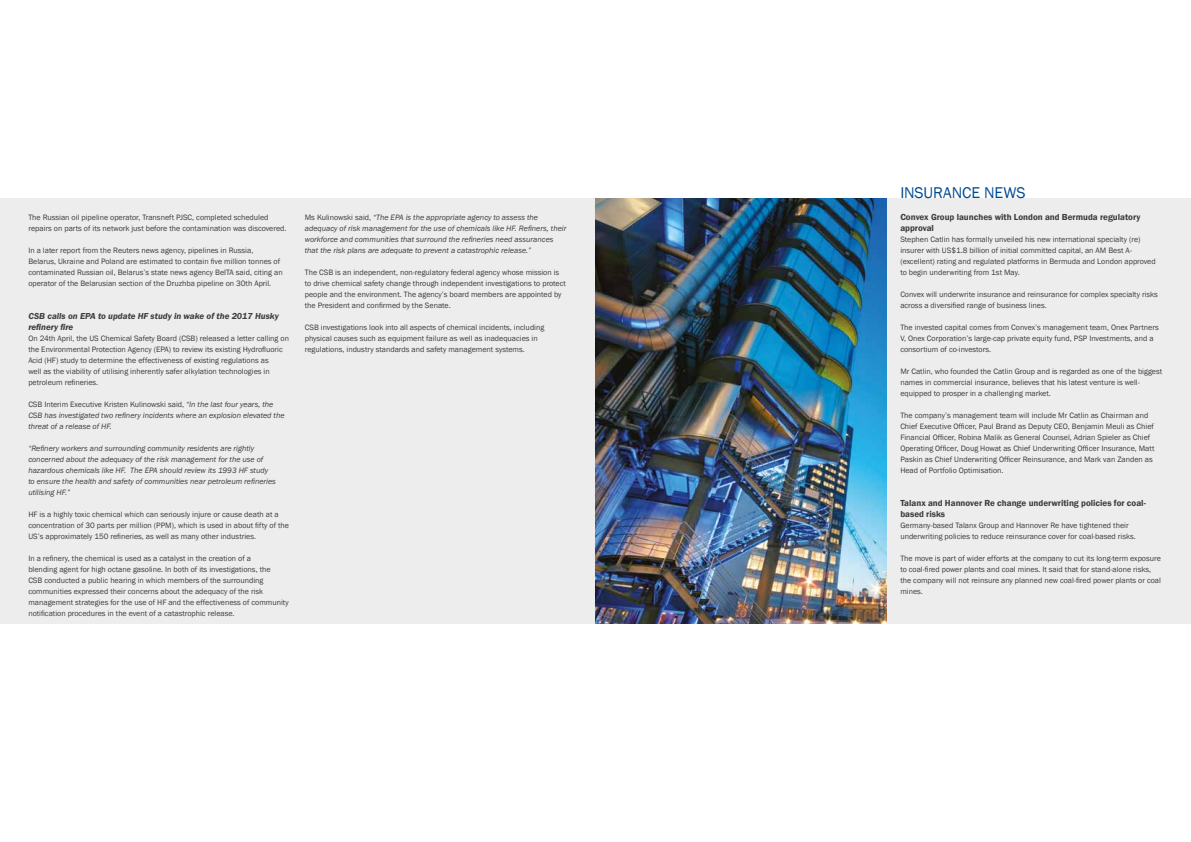
<style>
.page{position:relative;width:1191px;height:842px;background:#fff}
.page>*{position:absolute;margin:0;border:0;box-sizing:border-box;transform-origin:0 0}
.t1{font:16px "Franklin Gothic";letter-spacing:-.005em;color:#004b93}
.t2{font:600 9px/11px "Franklin Gothic";color:#3c3c3b}
.t3{font:9px/11px "Franklin Gothic URW Dem Ita";color:#3c3c3b}
.t4{font:8px/11px "Franklin Gothic";color:#3c3c3b}
.t5{font:italic 8px/11px "Franklin Gothic";color:#3c3c3b}
.s1{font-style:normal}
</style>
<div class="page">
<div style="left:0;top:198px;width:1191px;height:426px;background:#ededed"></div>
<img style="left:595px;top:198px;width:291px;height:426px">
<p class="t4" style="left:28px;top:212px;width:260px">The Russian oil pipeline operator, Transneft PJSC, completed scheduled repairs on parts of its network just before the contamination was discovered.</p>
<p class="t4" style="left:28px;top:245px;width:256px">In a later report from the Reuters news agency, pipelines in Russia, Belarus, Ukraine and Poland are estimated to contain five million tonnes of contaminated Russian oil, Belarus’s state news agency BeITA said, citing an operator of the Belarusian section of the Druzhba pipeline on 30th April.</p>
<p class="t3" style="left:28px;top:310px;width:252px">CSB calls on EPA to update HF study in wake of the 2017 Husky refinery fire</p>
<p class="t4" style="left:28px;top:333px;width:262px">On 24th April, the US Chemical Safety Board (CSB) released a letter calling on the Environmental Protection Agency (EPA) to review its existing Hydrofluoric Acid (HF) study to determine the effectiveness of existing regulations as<br>well as the viability of utilising inherently safer alkylation technologies in petroleum refineries.</p>
<p class="t5" style="left:28px;top:399px;width:258px"><span class="s1">CSB Interim Executive Kristen Kulinowski said,</span> “In the last four years, the<br>CSB has investigated two refinery incidents where an explosion elevated the threat of a release of HF.</p>
<p class="t5" style="left:28px;top:443px;width:249px">“Refinery workers and surrounding community residents are rightly concerned about the adequacy of the risk management for the use of hazardous chemicals like HF. The EPA should review its 1993 HF study to ensure the health and safety of communities near petroleum refineries utilising HF.”</p>
<p class="t4" style="left:28px;top:509px;width:262px">HF is a highly toxic chemical which can seriously injure or cause death at a concentration of 30 parts per million (PPM), which is used in about fifty of the<br>US’s approximately 150 refineries, as well as many other industries.</p>
<p class="t4" style="left:28px;top:553px;width:262px">In a refinery, the chemical is used as a catalyst in the creation of a<br>blending agent for high octane gasoline. In both of its investigations, the<br>CSB conducted a public hearing in which members of the surrounding communities expressed their concerns about the adequacy of the risk management strategies for the use of HF and the effectiveness of community notification procedures in the event of a catastrophic release.</p>
<p class="t5" style="left:305px;top:212px;width:263px"><span class="s1">Ms Kulinowski said,</span> “The EPA is the appropriate agency to assess the adequacy of risk management for the use of chemicals like HF. Refiners, their workforce and communities that surround the refineries need assurances that the risk plans are adequate to prevent a catastrophic release.”</p>
<p class="t4" style="left:305px;top:267px;width:263px">The CSB is an independent, non-regulatory federal agency whose mission is to drive chemical safety change through independent investigations to protect people and the environment. The agency’s board members are appointed by the President and confirmed by the Senate.</p>
<p class="t4" style="left:305px;top:322px;width:241px">CSB investigations look into all aspects of chemical incidents, including physical causes such as equipment failure as well as inadequacies in regulations, industry standards and safety management systems.</p>
<h1 class="t1" style="left:900px;top:183px;width:127px">INSURANCE NEWS</h1>
<p class="t2" style="left:900px;top:212px;width:241px">Convex Group launches with London and Bermuda regulatory approval</p>
<p class="t4" style="left:900px;top:234px;width:257px">Stephen Catlin has formally unveiled his new international specialty (re) insurer with US$1.8 billion of initial committed capital, an AM Best A-(excellent) rating and regulated platforms in Bermuda and London approved to begin underwriting from 1st May.</p>
<p class="t4" style="left:900px;top:289px;width:259px">Convex will underwrite insurance and reinsurance for complex specialty risks across a diversified range of business lines.</p>
<p class="t4" style="left:900px;top:322px;width:260px">The invested capital comes from Convex’s management team, Onex Partners<br>V, Onex Corporation’s large-cap private equity fund, PSP Investments, and a consortium of co-investors.</p>
<p class="t4" style="left:900px;top:366px;width:263px">Mr Catlin, who founded the Catlin Group and is regarded as one of the biggest names in commercial insurance, believes that his latest venture is well&shy;equipped to prosper in a challenging market.</p>
<p class="t4" style="left:900px;top:410px;width:256px">The company’s management team will include Mr Catlin as Chairman and Chief Executive Officer, Paul Brand as Deputy CEO, Benjamin Meuli as Chief Financial Officer, Robina Malik as General Counsel, Adrian Spieler as Chief Operating Officer, Doug Howat as Chief Underwriting Officer Insurance, Matt Paskin as Chief Underwriting Officer Reinsurance, and Mark van Zanden as Head of Portfolio Optimisation.</p>
<p class="t2" style="left:900px;top:498px;width:247px">Talanx and Hannover Re change underwriting policies for coal&shy;based risks</p>
<p class="t4" style="left:900px;top:520px;width:237px">Germany-based Talanx Group and Hannover Re have tightened their underwriting policies to reduce reinsurance cover for coal-based risks.</p>
<p class="t4" style="left:900px;top:553px;width:262px">The move is part of wider efforts at the company to cut its long-term exposure to coal-fired power plants and coal mines. It said that for stand-alone risks, the company will not reinsure any planned new coal-fired power plants or coal mines.</p>
</div>
